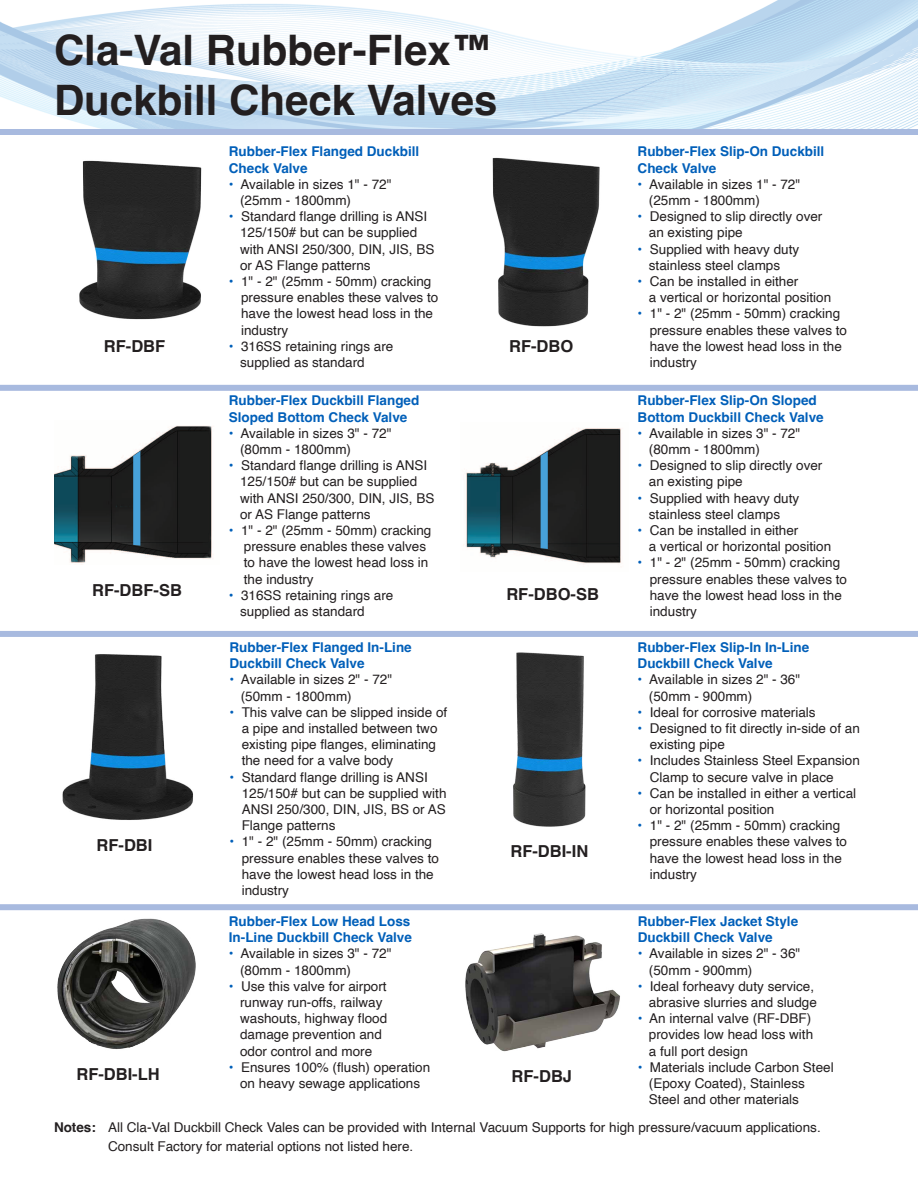
<style>
.page{position:relative;width:918px;height:1188px;background:#fff}
.page>*{position:absolute;margin:0;border:0;box-sizing:border-box;transform-origin:0 0}
.t1{font:700 42px "Helvetica";color:#231f20}
.t2{font:700 16.5px "Helvetica";color:#231f20}
.t3{font:13.5px/16.2px "Helvetica";color:#231f20}
.t4{font:700 13.5px/16.2px "Helvetica";color:#005fb9}
.s1{color:#005fb9}
.s2{font-weight:700}
</style>
<div class="page">
<img style="left:0;top:0;width:918px;height:129px">
<img style="left:465px;top:933px;width:156px;height:119px">
<img style="left:57px;top:918px;width:139px;height:132px">
<img style="left:513px;top:652px;width:73px;height:175px">
<img style="left:62px;top:654px;width:131px;height:166px">
<img style="left:79px;top:160px;width:123px;height:160px">
<img style="left:492px;top:157px;width:108px;height:170px">
<div style="left:0;top:904px;width:918px;height:6px;background:#a8badf"></div>
<div style="left:0;top:385px;width:918px;height:6px;background:#a8badf"></div>
<div style="left:0;top:129px;width:918px;height:6px;background:#a8badf"></div>
<div style="left:0;top:631px;width:918px;height:6px;background:#a8badf"></div>
<img style="left:48px;top:390px;width:193px;height:1px">
<img style="left:54px;top:425px;width:158px;height:138px">
<svg style="left:133px;top:451px;width:7px;height:95px"></svg>
<img style="left:463px;top:428px;width:158px;height:137px">
<svg style="left:541px;top:451px;width:7px;height:98px"></svg>
<p class="t1" style="left:54px;top:33px;width:440px">Cla-Val Rubber-Flex™</p>
<p class="t1" style="left:54px;top:83px;width:445px">Duckbill Check Valves</p>
<p class="t2" style="left:104px;top:339px;width:63px">RF-DBF</p>
<p class="t4" style="left:229px;top:145px;width:192px">Rubber-Flex Flanged Duckbill<br>Check Valve</p>
<p class="t3" style="left:229px;top:177px;width:164px"><span class="s1">•</span> Available in sizes 1" - 72"</p>
<p class="t3" style="left:240px;top:193px;width:113px">(25mm - 1800mm)</p>
<p class="t3" style="left:229px;top:209px;width:200px"><span class="s1">•</span> Standard flange drilling is ANSI</p>
<p class="t3" style="left:240px;top:226px;width:179px">125/150# but can be supplied</p>
<p class="t3" style="left:240px;top:242px;width:196px">with ANSI 250/300, DIN, JIS, BS</p>
<p class="t3" style="left:240px;top:258px;width:132px">or AS Flange patterns</p>
<p class="t3" style="left:241px;top:274px;width:199px;text-indent:-12px"><span class="s1">•</span> 1" - 2" (25mm - 50mm) cracking pressure enables these valves to have the lowest head loss in the industry</p>
<p class="t3" style="left:229px;top:339px;width:166px"><span class="s1">•</span> 316SS retaining rings are</p>
<p class="t3" style="left:240px;top:355px;width:126px">supplied as standard</p>
<p class="t2" style="left:509px;top:339px;width:66px">RF-DBO</p>
<p class="t4" style="left:229px;top:394px;width:192px">Rubber-Flex Duckbill Flanged<br>Sloped Bottom Check Valve</p>
<p class="t3" style="left:229px;top:426px;width:164px"><span class="s1">•</span> Available in sizes 3" - 72"</p>
<p class="t3" style="left:240px;top:442px;width:113px">(80mm - 1800mm)</p>
<p class="t3" style="left:229px;top:458px;width:200px"><span class="s1">•</span> Standard flange drilling is ANSI</p>
<p class="t3" style="left:240px;top:475px;width:179px">125/150# but can be supplied</p>
<p class="t3" style="left:240px;top:491px;width:196px">with ANSI 250/300, DIN, JIS, BS</p>
<p class="t3" style="left:240px;top:507px;width:132px">or AS Flange patterns</p>
<p class="t3" style="left:229px;top:523px;width:204px"><span class="s1">•</span> 1" - 2" (25mm - 50mm) cracking</p>
<p class="t3" style="left:244px;top:539px;width:184px">pressure enables these valves</p>
<p class="t3" style="left:244px;top:556px;width:186px">to have the lowest head loss in</p>
<p class="t3" style="left:244px;top:572px;width:71px">the industry</p>
<p class="t3" style="left:229px;top:588px;width:166px"><span class="s1">•</span> 316SS retaining rings are</p>
<p class="t3" style="left:240px;top:604px;width:126px">supplied as standard</p>
<p class="t2" style="left:92px;top:583px;width:91px">RF-DBF-SB</p>
<p class="t2" style="left:506px;top:587px;width:94px">RF-DBO-SB</p>
<p class="t2" style="left:97px;top:838px;width:57px">RF-DBI</p>
<p class="t2" style="left:76px;top:1067px;width:85px">RF-DBI-LH</p>
<p class="t4" style="left:230px;top:640px;width:184px">Rubber-Flex Flanged In-Line<br>Duckbill Check Valve</p>
<p class="t3" style="left:230px;top:673px;width:164px"><span class="s1">•</span> Available in sizes 2" - 72"</p>
<p class="t3" style="left:241px;top:689px;width:113px">(50mm - 1800mm)</p>
<p class="t3" style="left:242px;top:705px;width:207px;text-indent:-12px"><span class="s1">•</span> This valve can be slipped inside of a pipe and installed between two existing pipe flanges, eliminating the need for a valve body</p>
<p class="t3" style="left:242px;top:770px;width:206px;text-indent:-12px"><span class="s1">•</span> Standard flange drilling is ANSI<br>125/150# but can be supplied with<br>ANSI 250/300, DIN, JIS, BS or AS<br>Flange patterns</p>
<p class="t3" style="left:242px;top:835px;width:199px;text-indent:-12px"><span class="s1">•</span> 1" - 2" (25mm - 50mm) cracking pressure enables these valves to have the lowest head loss in the industry</p>
<p class="t4" style="left:229px;top:914px;width:185px">Rubber-Flex Low Head Loss<br>In-Line Duckbill Check Valve</p>
<p class="t3" style="left:229px;top:947px;width:164px"><span class="s1">•</span> Available in sizes 3" - 72"</p>
<p class="t3" style="left:240px;top:963px;width:113px">(80mm - 1800mm)</p>
<p class="t3" style="left:229px;top:979px;width:159px"><span class="s1">•</span> Use this valve for airport</p>
<p class="t3" style="left:240px;top:995px;width:144px">runway run-offs, railway</p>
<p class="t3" style="left:240px;top:1012px;width:149px">washouts, highway flood</p>
<p class="t3" style="left:240px;top:1028px;width:143px">damage prevention and</p>
<p class="t3" style="left:240px;top:1044px;width:134px">odor control and more</p>
<p class="t3" style="left:229px;top:1060px;width:203px"><span class="s1">•</span> Ensures 100% (flush) operation</p>
<p class="t3" style="left:240px;top:1076px;width:182px">on heavy sewage applications</p>
<p class="t2" style="left:510px;top:844px;width:79px">RF-DBI-IN</p>
<p class="t2" style="left:512px;top:1070px;width:62px">RF-DBJ</p>
<p class="t4" style="left:638px;top:145px;width:188px">Rubber-Flex Slip-On Duckbill<br>Check Valve</p>
<p class="t3" style="left:638px;top:177px;width:164px"><span class="s1">•</span> Available in sizes 1" - 72"</p>
<p class="t3" style="left:649px;top:193px;width:113px">(25mm - 1800mm)</p>
<p class="t3" style="left:638px;top:210px;width:186px"><span class="s1">•</span> Designed to slip directly over</p>
<p class="t3" style="left:649px;top:226px;width:95px">an existing pipe</p>
<p class="t3" style="left:638px;top:242px;width:163px"><span class="s1">•</span> Supplied with heavy duty</p>
<p class="t3" style="left:649px;top:258px;width:133px">stainless steel clamps</p>
<p class="t3" style="left:638px;top:274px;width:162px"><span class="s1">•</span> Can be installed in either</p>
<p class="t3" style="left:649px;top:291px;width:184px">a vertical or horizontal position</p>
<p class="t3" style="left:650px;top:307px;width:199px;text-indent:-12px"><span class="s1">•</span> 1" - 2" (25mm - 50mm) cracking pressure enables these valves to have the lowest head loss in the industry</p>
<p class="t4" style="left:638px;top:394px;width:188px">Rubber-Flex Slip-On Sloped<br>Bottom Duckbill Check Valve</p>
<p class="t3" style="left:638px;top:426px;width:164px"><span class="s1">•</span> Available in sizes 3" - 72"</p>
<p class="t3" style="left:649px;top:442px;width:113px">(80mm - 1800mm)</p>
<p class="t3" style="left:638px;top:458px;width:186px"><span class="s1">•</span> Designed to slip directly over</p>
<p class="t3" style="left:649px;top:475px;width:95px">an existing pipe</p>
<p class="t3" style="left:638px;top:491px;width:163px"><span class="s1">•</span> Supplied with heavy duty</p>
<p class="t3" style="left:649px;top:507px;width:133px">stainless steel clamps</p>
<p class="t3" style="left:638px;top:523px;width:162px"><span class="s1">•</span> Can be installed in either</p>
<p class="t3" style="left:649px;top:539px;width:184px">a vertical or horizontal position</p>
<p class="t3" style="left:650px;top:556px;width:199px;text-indent:-12px"><span class="s1">•</span> 1" - 2" (25mm - 50mm) cracking pressure enables these valves to have the lowest head loss in the industry</p>
<p class="t4" style="left:638px;top:640px;width:173px">Rubber-Flex Slip-In In-Line<br>Duckbill Check Valve</p>
<p class="t3" style="left:638px;top:673px;width:164px"><span class="s1">•</span> Available in sizes 2" - 36"</p>
<p class="t3" style="left:649px;top:689px;width:105px">(50mm - 900mm)</p>
<p class="t3" style="left:638px;top:705px;width:180px"><span class="s1">•</span> Ideal for corrosive materials</p>
<p class="t3" style="left:650px;top:721px;width:212px;text-indent:-12px"><span class="s1">•</span> Designed to fit directly in-side of an existing pipe</p>
<p class="t3" style="left:650px;top:754px;width:212px;text-indent:-12px"><span class="s1">•</span> Includes Stainless Steel Expansion<br>Clamp to secure valve in place</p>
<p class="t3" style="left:650px;top:786px;width:208px;text-indent:-12px"><span class="s1">•</span> Can be installed in either a vertical or horizontal position</p>
<p class="t3" style="left:650px;top:819px;width:199px;text-indent:-12px"><span class="s1">•</span> 1" - 2" (25mm - 50mm) cracking pressure enables these valves to have the lowest head loss in the industry</p>
<p class="t4" style="left:638px;top:914px;width:162px">Rubber-Flex Jacket Style<br>Duckbill Check Valve</p>
<p class="t3" style="left:638px;top:947px;width:164px"><span class="s1">•</span> Available in sizes 2" - 36"</p>
<p class="t3" style="left:649px;top:963px;width:105px">(50mm - 900mm)</p>
<p class="t3" style="left:638px;top:979px;width:178px"><span class="s1">•</span> Ideal forheavy duty service,</p>
<p class="t3" style="left:649px;top:995px;width:170px">abrasive slurries and sludge</p>
<p class="t3" style="left:638px;top:1012px;width:175px"><span class="s1">•</span> An internal valve (RF-DBF)</p>
<p class="t3" style="left:649px;top:1028px;width:166px">provides low head loss with</p>
<p class="t3" style="left:649px;top:1044px;width:101px">a full port design</p>
<p class="t3" style="left:638px;top:1060px;width:198px"><span class="s1">•</span> Materials include Carbon Steel</p>
<p class="t3" style="left:649px;top:1076px;width:158px">(Epoxy Coated), Stainless</p>
<p class="t3" style="left:649px;top:1093px;width:152px">Steel and other materials</p>
<p class="t3" style="left:54px;top:1120px;width:768px"><span class="s2">Notes:</span> All Cla-Val Duckbill Check Vales can be provided with Internal Vacuum Supports for high pressure/vacuum applications.</p>
<p class="t3" style="left:108px;top:1140px;width:307px">Consult Factory for material options not listed here.</p>
</div>
